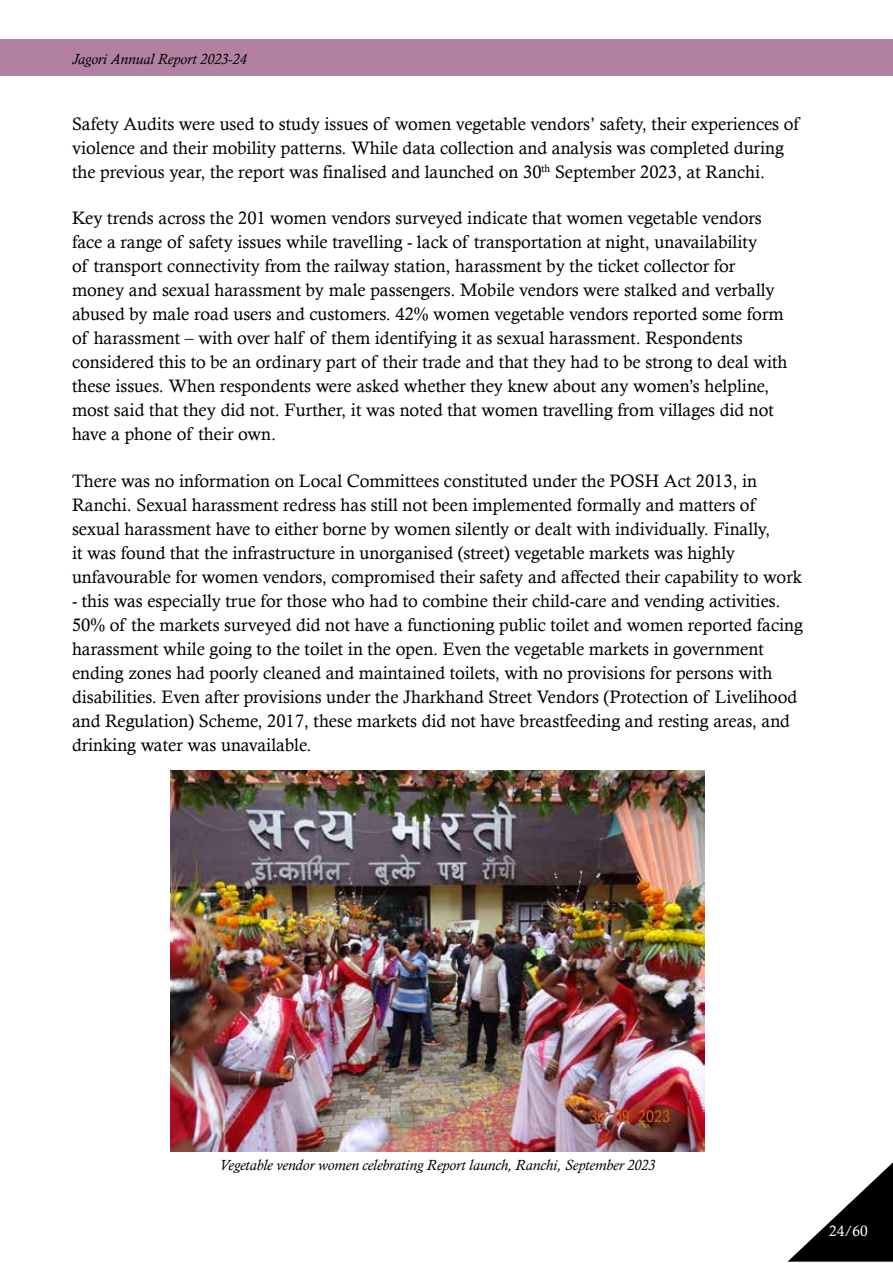
<style>
.page{position:relative;width:893px;height:1263px;background:#fff}
.page>*{position:absolute;margin:0;border:0;box-sizing:border-box;transform-origin:0 0}
.t1{font:18px/24px "Calisto";color:#000}
.t2{font:italic 15px "Calisto";color:#000}
.t3{font:15px "Calisto";color:#fff}
</style>
<div class="page">
<div style="left:0;top:39px;width:893px;height:37px;background:#b281a1"></div>
<svg style="left:788px;top:1162px;width:105px;height:100px"></svg>
<img style="left:170px;top:770px;width:535px;height:382px">
<p class="t2" style="left:72px;top:50px;width:176px">Jagori Annual Report 2023-24</p>
<p class="t1" style="left:72px;top:111px;width:728px">Safety Audits were used to study issues of women vegetable vendors’ safety, their experiences of violence and their mobility patterns. While data collection and analysis was completed during the previous year, the report was finalised and launched on 30<sup>th</sup> September 2023, at Ranchi.</p>
<p class="t1" style="left:72px;top:206px;width:717px">Key trends across the 201 women vendors surveyed indicate that women vegetable vendors face a range of safety issues while travelling - lack of transportation at night, unavailability<br>of transport connectivity from the railway station, harassment by the ticket collector for money and sexual harassment by male passengers. Mobile vendors were stalked and verbally abused by male road users and customers. 42% women vegetable vendors reported some form of harassment – with over half of them identifying it as sexual harassment. Respondents considered this to be an ordinary part of their trade and that they had to be strong to deal with these issues. When respondents were asked whether they knew about any women’s helpline, most said that they did not. Further, it was noted that women travelling from villages did not have a phone of their own.</p>
<p class="t1" style="left:72px;top:468px;width:731px">There was no information on Local Committees constituted under the POSH Act 2013, in Ranchi. Sexual harassment redress has still not been implemented formally and matters of sexual harassment have to either borne by women silently or dealt with individually. Finally,<br>it was found that the infrastructure in unorganised (street) vegetable markets was highly unfavourable for women vendors, compromised their safety and affected their capability to work</p>
<p class="t1" style="left:72px;top:588px;width:732px">- this was especially true for those who had to combine their child-care and vending activities.<br>50% of the markets surveyed did not have a functioning public toilet and women reported facing harassment while going to the toilet in the open. Even the vegetable markets in government ending zones had poorly cleaned and maintained toilets, with no provisions for persons with disabilities. Even after provisions under the Jharkhand Street Vendors (Protection of Livelihood and Regulation) Scheme, 2017, these markets did not have breastfeeding and resting areas, and drinking water was unavailable.</p>
<p class="t2" style="left:219px;top:1156px;width:437px">Vegetable vendor women celebrating Report launch, Ranchi, September 2023</p>
<p class="t3" style="left:829px;top:1222px;width:40px">24/60</p>
</div>
